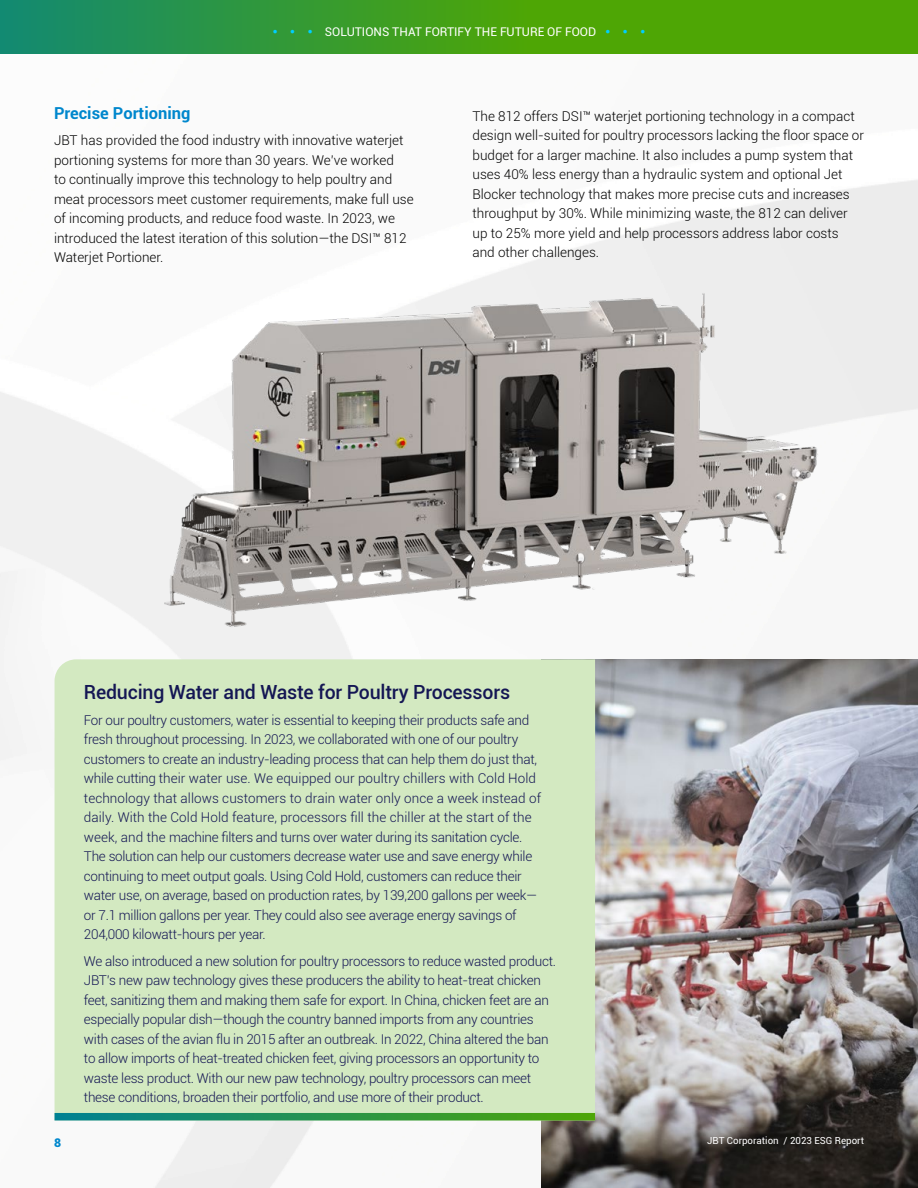
<style>
.page{position:relative;width:918px;height:1188px;background:#fff}
.page>*{position:absolute;margin:0;border:0;box-sizing:border-box;transform-origin:0 0}
.t1{font:500 19.5px "Roboto";letter-spacing:-.01em;color:#141654}
.Subhead_1{font:700 16.5px "Roboto";color:#0087cd}
.t2{font:300 13.5px/19.5px "Roboto";letter-spacing:-.02em;color:#141654}
.Body_Copy{font:300 13.5px/19.5px "Roboto";color:#000}
.t3{font:12px "Roboto";color:#fff}
.t4{font:900 12px "Roboto";color:#0087cd}
.t5{font:9.75px "Roboto";color:#fff}
.s1{color:#00cfff}
</style>
<div class="page">
<img style="left:541px;top:659px;width:377px;height:529px">
<svg style="left:0;top:0;width:918px;height:54px;background:#3c9d24"></svg>
<div style="left:55px;top:659px;width:540px;height:454px;background:#d3e9c1"></div>
<svg style="left:55px;top:1113px;width:540px;height:7px;background:#26934c"></svg>
<img style="left:87px;top:203px;width:769px;height:430px">
<p class="t3" style="left:272px;top:24px;width:375px"><span class="s1">•</span> <span class="s1">•</span> <span class="s1">•</span> SOLUTIONS THAT FORTIFY THE FUTURE OF FOOD <span class="s1">•</span> <span class="s1">•</span> <span class="s1">•</span></p>
<p class="Subhead_1" style="left:54px;top:102px;width:138px">Precise Portioning</p>
<p class="Body_Copy" style="left:54px;top:130px;width:361px">JBT has provided the food industry with innovative waterjet portioning systems for more than 30 years. We’ve worked<br>to continually improve this technology to help poultry and meat processors meet customer requirements, make full use of incoming products, and reduce food waste. In 2023, we introduced the latest iteration of this solution—the DSI™ 812<br>Waterjet Portioner.</p>
<p class="Body_Copy" style="left:472px;top:106px;width:393px">The 812 offers DSI™ waterjet portioning technology in a compact design well-suited for poultry processors lacking the floor space or budget for a larger machine. It also includes a pump system that uses 40% less energy than a hydraulic system and optional Jet Blocker technology that makes more precise cuts and increases throughput by 30%. While minimizing waste, the 812 can deliver up to 25% more yield and help processors address labor costs and other challenges.</p>
<p class="t1" style="left:84px;top:678px;width:428px">Reducing Water and Waste for Poultry Processors</p>
<p class="t2" style="left:84px;top:710px;width:459px">For our poultry customers, water is essential to keeping their products safe and fresh throughout processing. In 2023, we collaborated with one of our poultry customers to create an industry-leading process that can help them do just that, while cutting their water use. We equipped our poultry chillers with Cold Hold technology that allows customers to drain water only once a week instead of daily. With the Cold Hold feature, processors fill the chiller at the start of the week, and the machine filters and turns over water during its sanitation cycle.<br>The solution can help our customers decrease water use and save energy while continuing to meet output goals. Using Cold Hold, customers can reduce their water use, on average, based on production rates, by 139,200 gallons per week— or 7.1 million gallons per year. They could also see average energy savings of 204,000 kilowatt-hours per year.</p>
<p class="t2" style="left:84px;top:951px;width:474px">We also introduced a new solution for poultry processors to reduce wasted product.<br>JBT’s new paw technology gives these producers the ability to heat-treat chicken feet, sanitizing them and making them safe for export. In China, chicken feet are an especially popular dish—though the country banned imports from any countries with cases of the avian flu in 2015 after an outbreak. In 2022, China altered the ban to allow imports of heat-treated chicken feet, giving processors an opportunity to waste less product. With our new paw technology, poultry processors can meet these conditions, broaden their portfolio, and use more of their product.</p>
<p class="t4" style="left:54px;top:1134px;width:8px">8</p>
<p class="t5" style="left:707px;top:1134px;width:158px">JBT Corporation / 2023 ESG Report</p>
</div>
